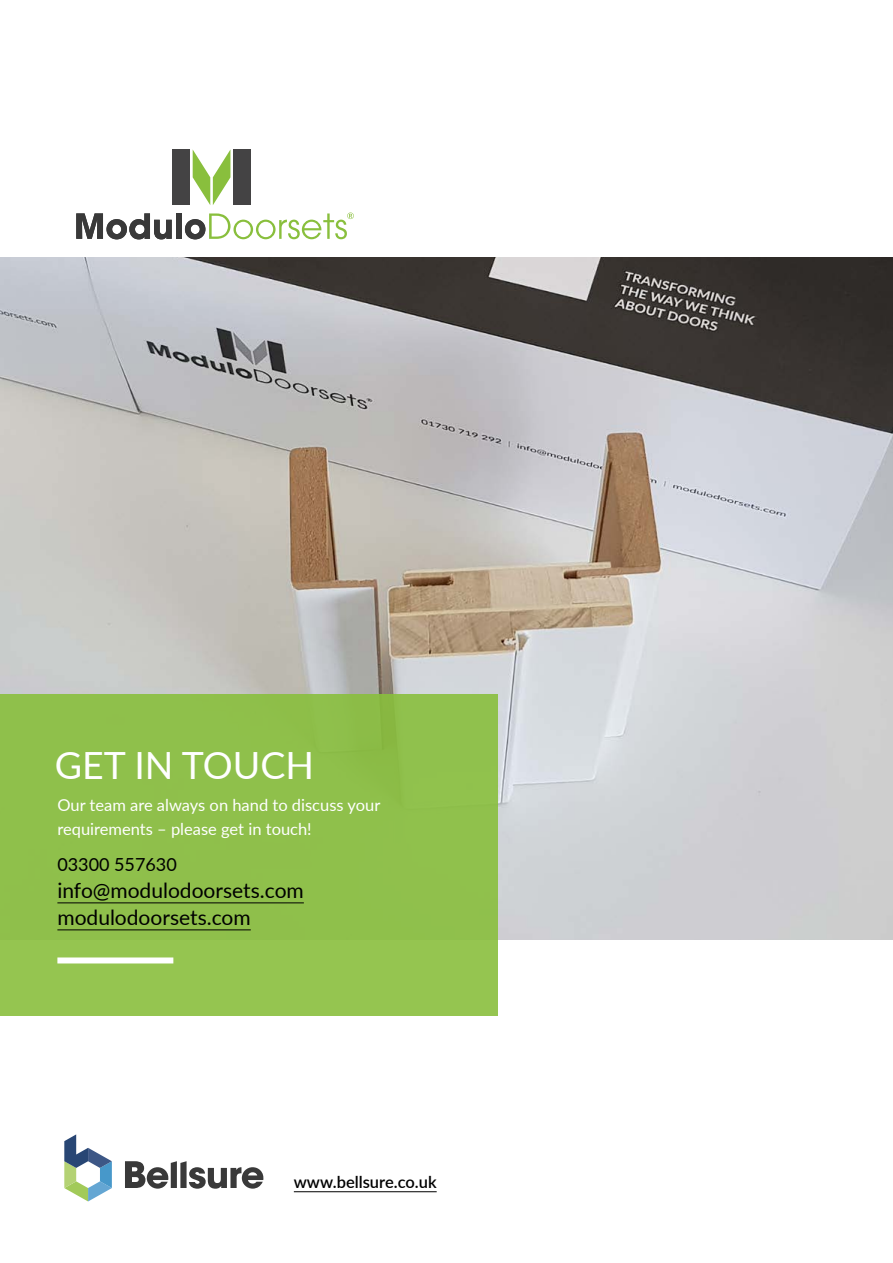
<style>
.page{position:relative;width:893px;height:1263px;background:#fff}
.page>*{position:absolute;margin:0;border:0;box-sizing:border-box;transform-origin:0 0}
.t1{font:37.5px "Lato";color:#fff}
.t2{font:21px/27px "Lato";color:#000}
.t3{font:18px "Lato";color:#000}
.t4{font:16.5px/24px "Lato";color:#fff}
.t5{font:600 16.5px "Lato";color:#000}
</style>
<div class="page">
<div style="left:172px;top:149px;width:18px;height:56px;background:#444344"></div>
<div style="left:233px;top:149px;width:18px;height:56px;background:#444344"></div>
<svg style="left:193px;top:150px;width:37px;height:55px"></svg>
<svg style="left:76px;top:213px;width:96px;height:26px"></svg>
<div style="left:176px;top:213px;width:6px;height:26px;background:#393939"></div>
<svg style="left:185px;top:213px;width:169px;height:26px"></svg>
<img style="left:0;top:257px;width:893px;height:683px">
<div style="left:0;top:694px;width:497px;height:321px;background:#8fc04b"></div>
<hr style="left:57px;top:902px;width:247px;height:1px;background:#000">
<hr style="left:57px;top:929px;width:194px;height:1px;background:#000">
<div style="left:57px;top:957px;width:116px;height:6px;background:#fff"></div>
<hr style="left:294px;top:1191px;width:143px;height:1px;background:#000">
<svg style="left:64px;top:1134px;width:48px;height:67px"></svg>
<svg style="left:125px;top:1161px;width:138px;height:28px"></svg>
<h1 class="t1" style="left:55px;top:738px;width:261px">GET IN TOUCH</h1>
<p class="t4" style="left:57px;top:792px;width:324px">Our team are always on hand to discuss your requirements – please get in touch!</p>
<p class="t3" style="left:57px;top:851px;width:121px">03300 557630</p>
<p class="t2" style="left:57px;top:876px;width:248px">info@modulodoorsets.com modulodoorsets.com</p>
<p class="t5" style="left:294px;top:1170px;width:144px">www.bellsure.co.uk</p>
</div>
